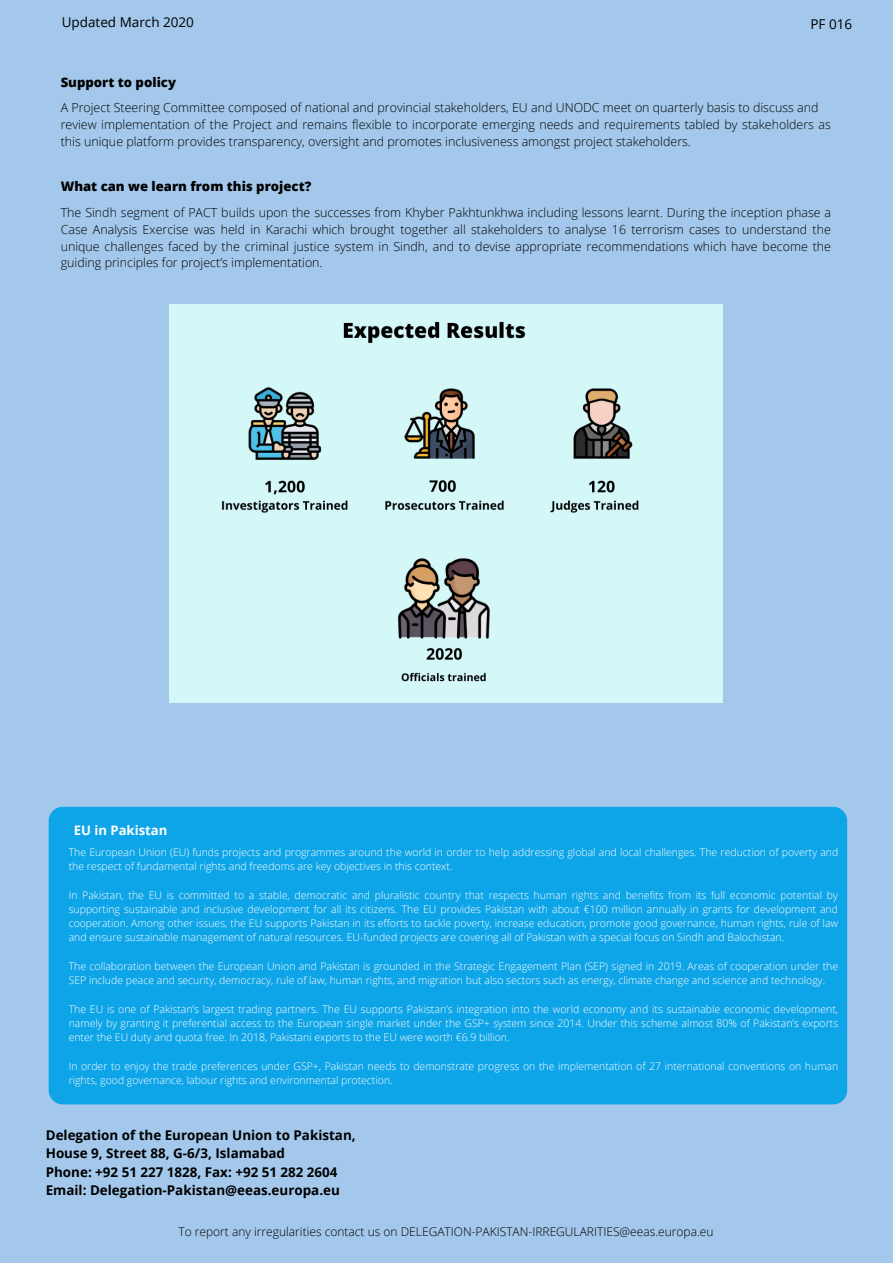
<style>
.page{position:relative;width:893px;height:1263px;background:#a3c8eb}
.page>*{position:absolute;margin:0;border:0;box-sizing:border-box;transform-origin:0 0}
.t1{font:13.5px "Open Sans";color:#000}
.t2{font:700 13.42px/18.5px "Open Sans";color:#000}
.t3{font:800 13.12px "Open Sans";color:#000}
.t4{font:700 13.12px "Open Sans";color:#fff}
.t5{font:300 12.45px/17px "Open Sans";color:#000}
.t6{font:300 12px "Open Sans";color:#000}
.t7{font:300 10.5px/14.2px "Open Sans";color:#fff}
</style>
<div class="page">
<div style="left:49px;top:807px;width:798px;height:297px;background:#0ea5e8;border-radius:14px"></div>
<img style="left:170px;top:305px;width:552px;height:397px">
<p class="t1" style="left:62px;top:12px;width:134px">Updated March 2020</p>
<p class="t3" style="left:61px;top:73px;width:117px">Support to policy</p>
<p class="t1" style="left:810px;top:15px;width:43px">PF 016</p>
<p class="t5" style="left:61px;top:98px;width:772px">A Project Steering Committee composed of national and provincial stakeholders, EU and UNODC meet on quarterly basis to discuss and review implementation of the Project and remains flexible to incorporate emerging needs and requirements tabled by stakeholders as this unique platform provides transparency, oversight and promotes inclusiveness amongst project stakeholders.</p>
<p class="t3" style="left:61px;top:177px;width:252px">What can we learn from this project?</p>
<p class="t5" style="left:61px;top:203px;width:772px;text-align:justify">The Sindh segment of PACT builds upon the successes from Khyber Pakhtunkhwa including lessons learnt. During the inception phase a Case Analysis Exercise was held in Karachi which brought together all stakeholders to analyse 16 terrorism cases to understand the unique challenges faced by the criminal justice system in Sindh, and to devise appropriate recommendations which have become the guiding principles for project’s implementation.</p>
<p class="t4" style="left:74px;top:821px;width:95px">EU in Pakistan</p>
<p class="t7" style="left:69px;top:845px;width:771px">The European Union (EU) funds projects and programmes around the world in order to help addressing global and local challenges. The reduction of poverty and the respect of fundamental rights and freedoms are key objectives in this context.</p>
<p class="t7" style="left:69px;top:887px;width:771px;text-align:justify">In Pakistan, the EU is committed to a stable, democratic and pluralistic country that respects human rights and benefits from its full economic potential by supporting sustainable and inclusive development for all its citizens. The EU provides Pakistan with about €100 million annually in grants for development and cooperation. Among other issues, the EU supports Pakistan in its efforts to tackle poverty, increase education, promote good governance, human rights, rule of law and ensure sustainable management of natural resources. EU-funded projects are covering all of Pakistan with a special focus on Sindh and Balochistan.</p>
<p class="t7" style="left:69px;top:959px;width:771px">The collaboration between the European Union and Pakistan is grounded in the Strategic Engagement Plan (SEP) signed in 2019. Areas of cooperation under the<br>SEP include peace and security, democracy, rule of law, human rights, and migration but also sectors such as energy, climate change and science and technology.</p>
<p class="t7" style="left:69px;top:1001px;width:771px;text-align:justify">The EU is one of Pakistan’s largest trading partners. The EU supports Pakistan’s integration into the world economy and its sustainable economic development, namely by granting it preferential access to the European single market under the GSP+ system since 2014. Under this scheme almost 80% of Pakistan’s exports enter the EU duty and quota free. In 2018, Pakistani exports to the EU were worth €6.9 billion.</p>
<p class="t7" style="left:69px;top:1058px;width:771px">In order to enjoy the trade preferences under GSP+, Pakistan needs to demonstrate progress on the implementation of 27 international conventions on human rights, good governance, labour rights and environmental protection.</p>
<p class="t2" style="left:46px;top:1125px;width:311px">Delegation of the European Union to Pakistan, House 9, Street 88, G-6/3, Islamabad<br>Phone: +92 51 227 1828, Fax: +92 51 282 2604<br>Email: Delegation-Pakistan@eeas.europa.eu</p>
<p class="t6" style="left:178px;top:1223px;width:537px">To report any irregularities contact us on DELEGATION-PAKISTAN-IRREGULARITIES@eeas.europa.eu</p>
</div>
